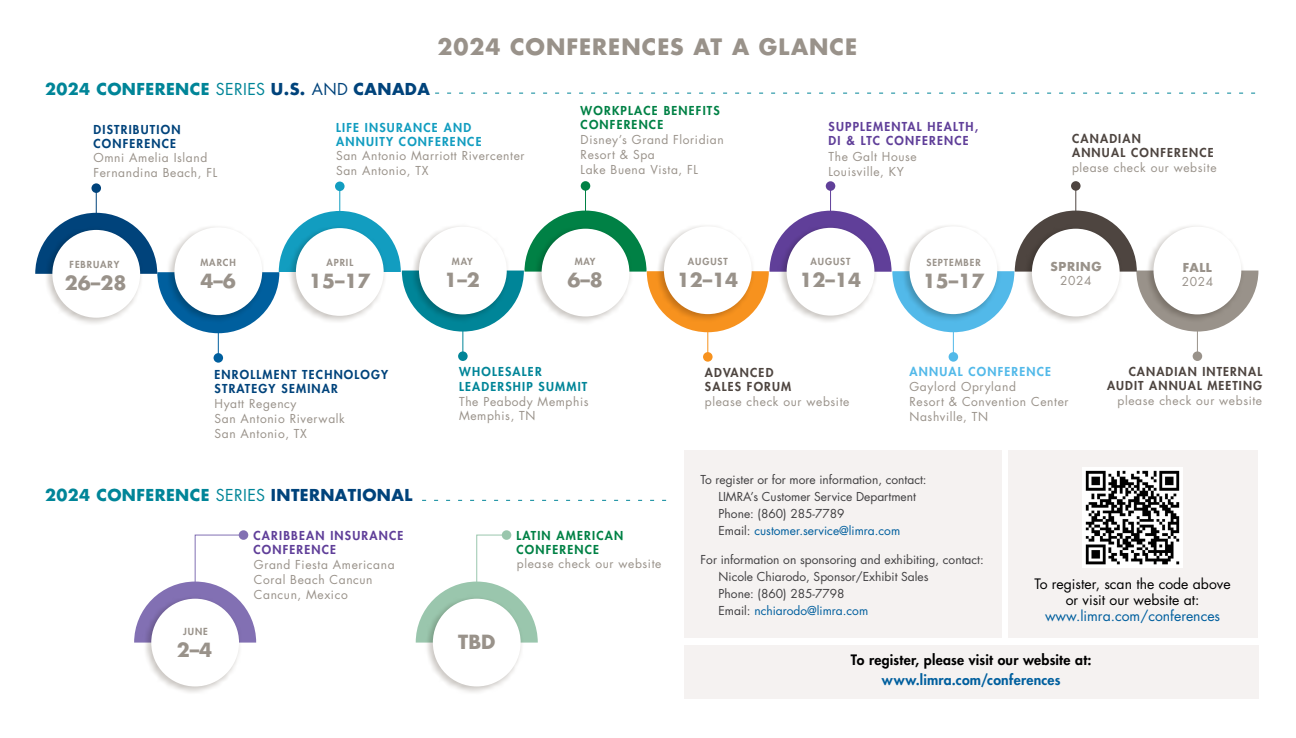
<style>
.page{position:relative;width:1296px;height:738px;background:#fff}
.page>*{position:absolute;margin:0;border:0;box-sizing:border-box;transform-origin:0 0}
.t1{font:700 22px "Futura Std";letter-spacing:.045em;color:#99928a}
.t2{font:700 19px "Futura Std";color:#99928a}
.t3{font:700 16px "Futura Std";letter-spacing:.025em;color:#008598}
.t4{font:14px/16px "Futura Std";color:#000;text-align:center}
.t5{font:800 14px "Futura Std";letter-spacing:.015em;color:#000}
.t6{font:14px "Futura Std";color:#005f9e}
.t7{font:800 14px "Futura Std";letter-spacing:.02em;color:#005f9e}
.t8{font:12px/15px "Futura Std";letter-spacing:.05em;color:#99928a}
.t9{font:12px/17px "Futura Std";color:#414042}
.t10{font:800 12px/14px "Futura Std";letter-spacing:.1em;color:#4e4540}
.t11{font:800 12px/14px "Futura Std";letter-spacing:.1em;color:#603f99}
.t12{font:800 12px/14px "Futura Std";letter-spacing:.1em;color:#00437b}
.t13{font:800 12px/14px "Futura Std";letter-spacing:.1em;color:#008145}
.t14{font:800 12px/14px "Futura Std";letter-spacing:.1em;color:#129dc0}
.t15{font:800 12px/14.8px "Futura Std";letter-spacing:.1em;color:#008598}
.t16{font:800 12px "Futura Std";letter-spacing:.1em;color:#52b9e9}
.t17{font:700 12px "Futura Std";letter-spacing:.05em;color:#99928a}
.t18{font:800 9.5px "Futura Std";letter-spacing:.1em;color:#99928a}
.s1{font-weight:400}
.s2{color:#00437b}
.s3{font-weight:400;color:#00437b}
.s4{color:#005f9e}
</style>
<div class="page">
<div style="left:684px;top:451px;width:318px;height:187px;background:#f5f2f1"></div>
<div style="left:684px;top:645px;width:574px;height:53px;background:#f5f2f1"></div>
<div style="left:1008px;top:451px;width:250px;height:187px;background:#f5f2f1"></div>
<svg style="left:91px;top:183px;width:10px;height:10px"></svg>
<div style="left:335px;top:182px;width:10px;height:9px;background:#129dc0;border-radius:50%"></div>
<div style="left:826px;top:181px;width:9px;height:10px;background:#603f99;border-radius:50%"></div>
<div style="left:214px;top:353px;width:9px;height:10px;background:#005f9e;border-radius:50%"></div>
<div style="left:581px;top:181px;width:9px;height:10px;background:#008145;border-radius:50%"></div>
<div style="left:703px;top:352px;width:10px;height:10px;background:#f7921e;border-radius:50%"></div>
<div style="left:949px;top:352px;width:9px;height:10px;background:#52b9e9;border-radius:50%"></div>
<div style="left:458px;top:351px;width:10px;height:10px;background:#008598;border-radius:50%"></div>
<div style="left:1193px;top:351px;width:9px;height:10px;background:#99928a;border-radius:50%"></div>
<svg style="left:35px;top:186px;width:1223px;height:170px"></svg>
<div style="left:1071px;top:181px;width:10px;height:10px;background:#4e4540;border-radius:50%"></div>
<img style="left:427px;top:643px;width:95px;height:50px">
<div style="left:433px;top:599px;width:88px;height:87px;background:#fff;border-radius:50%"></div>
<svg style="left:416px;top:534px;width:122px;height:109px"></svg>
<div style="left:502px;top:530px;width:9px;height:10px;background:#9ac6ad;border-radius:50%"></div>
<img style="left:145px;top:643px;width:95px;height:50px">
<div style="left:151px;top:599px;width:88px;height:87px;background:#fff;border-radius:50%"></div>
<svg style="left:134px;top:534px;width:122px;height:109px"></svg>
<div style="left:239px;top:530px;width:9px;height:10px;background:#8270b3;border-radius:50%"></div>
<svg style="left:422px;top:500px;width:245px;height:1px"></svg>
<svg style="left:435px;top:93px;width:821px;height:1px"></svg>
<img style="left:1083px;top:468px;width:100px;height:100px">
<h1 class="t1" style="left:438px;top:32px;width:421px">2024 CONFERENCES AT A GLANCE</h1>
<h3 class="t3" style="left:45px;top:78px;width:386px">2024 CONFERENCE <span class="s1">SERIES</span> <span class="s2">U.S.</span> <span class="s3">AND</span> <span class="s2">CANADA</span></h3>
<p class="t12" style="left:93px;top:122px;width:88px">DISTRIBUTION<br>CONFERENCE</p>
<p class="t8" style="left:93px;top:150px;width:125px">Omni Amelia Island<br>Fernandina Beach, FL</p>
<p class="t18" style="left:70px;top:258px;width:51px">FEBRUARY</p>
<h2 class="t2" style="left:65px;top:270px;width:63px">26–28</h2>
<p class="t18" style="left:200px;top:256px;width:37px">MARCH</p>
<h2 class="t2" style="left:200px;top:268px;width:37px">4–6</h2>
<p class="t14" style="left:336px;top:120px;width:147px">LIFE INSURANCE AND<br>ANNUITY CONFERENCE</p>
<p class="t8" style="left:336px;top:149px;width:190px">San Antonio Marriott Rivercenter<br>San Antonio, TX</p>
<p class="t13" style="left:581px;top:104px;width:141px">WORKPLACE BENEFITS<br>CONFERENCE</p>
<p class="t8" style="left:581px;top:132px;width:145px">Disney’s Grand Floridian<br>Resort &amp; Spa<br>Lake Buena Vista, FL</p>
<p class="t11" style="left:829px;top:120px;width:151px">SUPPLEMENTAL HEALTH,<br>DI &amp; LTC CONFERENCE</p>
<p class="t8" style="left:829px;top:149px;width:90px">The Galt House<br>Louisville, KY</p>
<p class="t18" style="left:326px;top:256px;width:28px">APRIL</p>
<h2 class="t2" style="left:309px;top:268px;width:63px">15–17</h2>
<p class="t18" style="left:452px;top:255px;width:22px">MAY</p>
<h2 class="t2" style="left:444px;top:267px;width:37px">1–2</h2>
<p class="t18" style="left:575px;top:255px;width:22px">MAY</p>
<h2 class="t2" style="left:567px;top:267px;width:37px">6–8</h2>
<p class="t18" style="left:688px;top:255px;width:42px">AUGUST</p>
<h2 class="t2" style="left:677px;top:267px;width:63px">12–14</h2>
<p class="t18" style="left:811px;top:255px;width:42px">AUGUST</p>
<h2 class="t2" style="left:799px;top:267px;width:63px">12–14</h2>
<p class="t18" style="left:926px;top:256px;width:56px">SEPTEMBER</p>
<h2 class="t2" style="left:923px;top:268px;width:63px">15–17</h2>
<p class="t10" style="left:1072px;top:131px;width:143px">CANADIAN<br>ANNUAL CONFERENCE</p>
<p class="t8" style="left:1072px;top:160px;width:146px">please check our website</p>
<p class="t17" style="left:1050px;top:259px;width:53px">SPRING</p>
<p class="t8" style="left:1060px;top:273px;width:33px">2024</p>
<p class="t17" style="left:1183px;top:259px;width:30px">FALL</p>
<p class="t8" style="left:1182px;top:274px;width:33px">2024</p>
<p class="t12" style="left:215px;top:367px;width:175px">ENROLLMENT TECHNOLOGY<br>STRATEGY SEMINAR</p>
<p class="t8" style="left:215px;top:396px;width:132px">Hyatt Regency<br>San Antonio Riverwalk<br>San Antonio, TX</p>
<h3 class="t3" style="left:45px;top:484px;width:369px">2024 CONFERENCE <span class="s1">SERIES</span> <span class="s2">INTERNATIONAL</span></h3>
<p class="t18" style="left:183px;top:626px;width:26px">JUNE</p>
<h2 class="t2" style="left:177px;top:638px;width:37px">2–4</h2>
<p class="t11" style="left:254px;top:529px;width:151px">CARIBBEAN INSURANCE<br>CONFERENCE</p>
<p class="t8" style="left:254px;top:557px;width:142px">Grand Fiesta Americana<br>Coral Beach Cancun<br>Cancun, Mexico</p>
<p class="t15" style="left:459px;top:364px;width:130px">WHOLESALER<br>LEADERSHIP SUMMIT</p>
<p class="t8" style="left:459px;top:394px;width:131px;line-height:14.3px">The Peabody Memphis<br>Memphis, TN</p>
<p class="t13" style="left:516px;top:529px;width:108px">LATIN AMERICAN<br>CONFERENCE</p>
<p class="t8" style="left:517px;top:556px;width:146px">please check our website</p>
<h2 class="t2" style="left:458px;top:629px;width:39px">TBD</h2>
<p class="t10" style="left:705px;top:366px;width:88px">ADVANCED<br>SALES FORUM</p>
<p class="t8" style="left:705px;top:395px;width:146px">please check our website</p>
<p class="t16" style="left:909px;top:364px;width:143px">ANNUAL CONFERENCE</p>
<p class="t8" style="left:909px;top:379px;width:161px">Gaylord Opryland<br>Resort &amp; Convention Center<br>Nashville, TN</p>
<p class="t10" style="left:1107px;top:365px;width:157px;text-align:right">CANADIAN INTERNAL<br>AUDIT ANNUAL MEETING</p>
<p class="t8" style="left:1118px;top:393px;width:146px">please check our website</p>
<p class="t9" style="left:719px;top:472px;width:210px;text-indent:-18px">To register or for more information, contact:<br>LIMRA’s Customer Service Department Phone: (860) 285-7789<br>Email: <span class="s4">customer.service@limra.com</span></p>
<p class="t9" style="left:719px;top:552px;width:267px;text-indent:-18px">For information on sponsoring and exhibiting, contact:<br>Nicole Chiarodo, Sponsor/Exhibit Sales<br>Phone: (860) 285-7798<br>Email: <span class="s4">nchiarodo@limra.com</span></p>
<p class="t4" style="left:1035px;top:576px;width:198px">To register, scan the code above or visit our website at:</p>
<p class="t6" style="left:1045px;top:606px;width:177px">www.limra.com/conferences</p>
<p class="t5" style="left:851px;top:651px;width:242px">To register, please visit our website at:</p>
<p class="t7" style="left:882px;top:671px;width:180px">www.limra.com/conferences</p>
</div>
